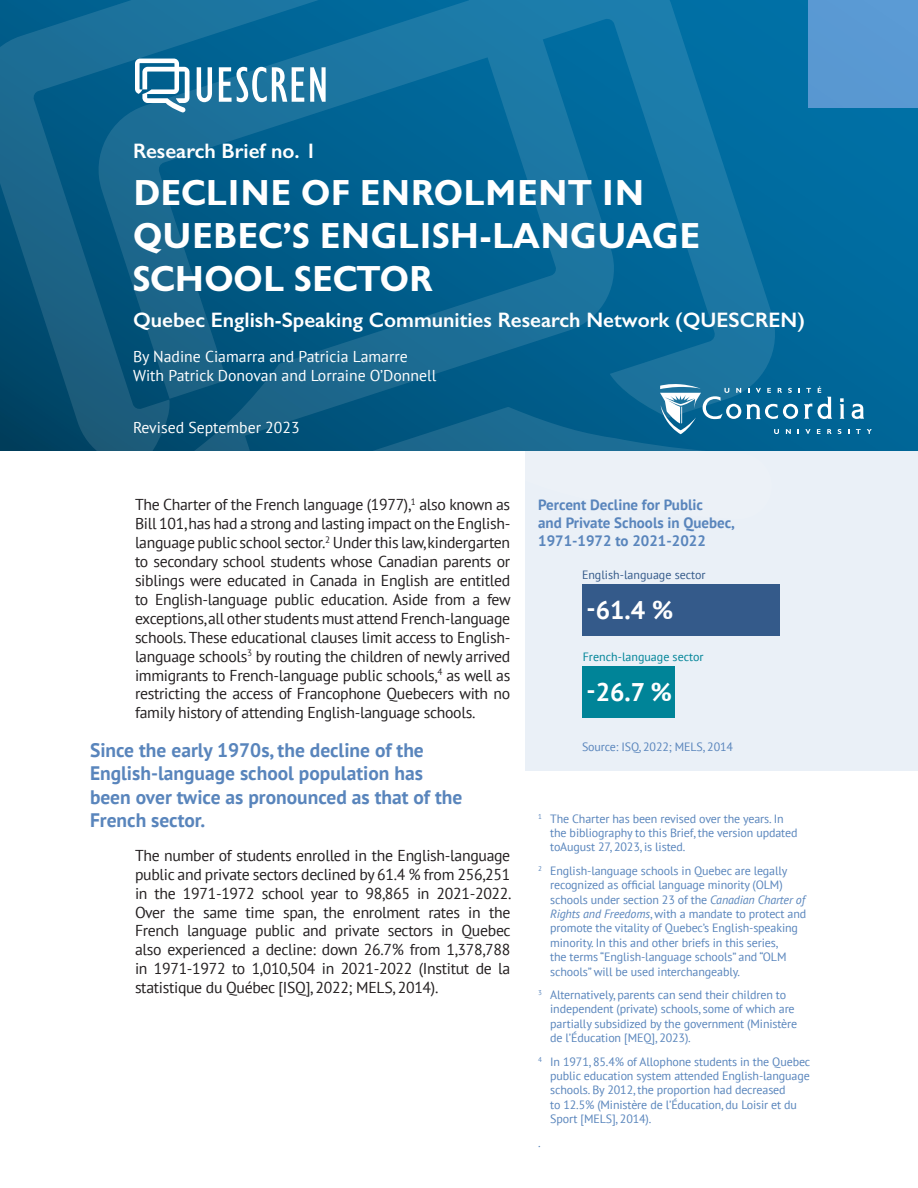
<style>
.page{position:relative;width:918px;height:1188px;background:#fff}
.page>*{position:absolute;margin:0;border:0;box-sizing:border-box;transform-origin:0 0}
.Document_title{font:700 36px/43.2px "Gill Sans Display MT Pro";color:#fff}
.Heading_2{font:700 25.5px "PT Sans";color:#fff}
.Document_title-2{font:600 21px "Gill Sans";color:#fff}
.Regular_text{font:700 19.5px/23.4px "PT Sans";color:#5985bc}
.Regular_text-2{font:15.75px/18.9px "PT Sans";letter-spacing:-.02em;color:#231f20;text-align:justify}
.Document_title-3{font:15.75px "PT Sans";color:#fff}
.Regular_text-3{font:700 15px/18px "PT Sans";color:#5985bc}
.Regular_text-4{font:12px/14.4px "PT Sans";letter-spacing:-.01em;color:#5985bc}
.Heading_2-2{font:12px "PT Sans";color:#345a8a}
.Heading_2-3{font:12px "PT Sans";color:#008498}
.s1{font-style:italic}
</style>
<div class="page">
<div style="left:525px;top:451px;width:393px;height:319px;background:#eaf0f7"></div>
<svg style="left:783px;top:0;width:135px;height:451px;background:#1274a9"></svg>
<svg style="left:0;top:0;width:783px;height:451px;background:#0b6591"></svg>
<svg style="left:197px;top:67px;width:15px;height:35px"></svg>
<svg style="left:219px;top:67px;width:85px;height:35px"></svg>
<svg style="left:310px;top:67px;width:16px;height:35px"></svg>
<svg style="left:135px;top:59px;width:55px;height:53px"></svg>
<div style="left:582px;top:584px;width:198px;height:51px;background:#345a8a"></div>
<div style="left:582px;top:666px;width:92px;height:51px;background:#008498"></div>
<svg style="left:852px;top:404px;width:12px;height:15px"></svg>
<svg style="left:840px;top:398px;width:4px;height:21px"></svg>
<svg style="left:838px;top:429px;width:3px;height:5px"></svg>
<svg style="left:856px;top:429px;width:5px;height:5px"></svg>
<svg style="left:867px;top:429px;width:5px;height:5px"></svg>
<svg style="left:660px;top:384px;width:172px;height:50px;background:#3482a8"></svg>
<p class="Document_title-2" style="left:133px;top:138px;width:185px">Research Brief no. 1</p>
<p class="Document_title" style="left:133px;top:171px;width:569px">DECLINE OF ENROLMENT IN<br>QUEBEC’S ENGLISH-LANGUAGE<br>SCHOOL SECTOR</p>
<p class="Document_title-2" style="left:133px;top:307px;width:673px">Quebec English-Speaking Communities Research Network (QUESCREN)</p>
<p class="Document_title-3" style="left:133px;top:346px;width:276px">By Nadine Ciamarra and Patricia Lamarre</p>
<p class="Document_title-3" style="left:133px;top:365px;width:305px">With Patrick Donovan and Lorraine O’Donnell</p>
<p class="Document_title-3" style="left:133px;top:417px;width:168px">Revised September 2023</p>
<p class="Regular_text-2" style="left:135px;top:495px;width:377px">The Charter of the French language (1977),<sup>1</sup> also known as Bill 101, has had a strong and lasting impact on the English&shy;language public school sector.<sup>2</sup> Under this law, kindergarten to secondary school students whose Canadian parents or siblings were educated in Canada in English are entitled to English-language public education. Aside from a few exceptions, all other students must attend French-language schools. These educational clauses limit access to English&shy;language schools<sup>3</sup> by routing the children of newly arrived immigrants to French-language public schools,<sup>4</sup> as well as restricting the access of Francophone Quebecers with no family history of attending English-language schools.</p>
<p class="Regular_text" style="left:90px;top:738px;width:374px">Since the early 1970s, the decline of the English-language school population has been over twice as pronounced as that of the French sector.</p>
<p class="Regular_text-2" style="left:135px;top:845px;width:378px">The number of students enrolled in the English-language public and private sectors declined by 61.4 % from 256,251 in the 1971-1972 school year to 98,865 in 2021-2022.<br>Over the same time span, the enrolment rates in the French language public and private sectors in Quebec also experienced a decline: down 26.7% from 1,378,788 in 1971-1972 to 1,010,504 in 2021-2022 (Institut de la statistique du Québec [ISQ], 2022; MELS, 2014).</p>
<p class="Regular_text-3" style="left:538px;top:495px;width:198px">Percent Decline for Public<br>and Private Schools in Quebec,<br>1971-1972 to 2021-2022</p>
<p class="Heading_2-2" style="left:582px;top:567px;width:125px">English-language sector</p>
<p class="Heading_2" style="left:587px;top:594px;width:88px">-61.4 %</p>
<p class="Heading_2-3" style="left:583px;top:649px;width:122px">French-language sector</p>
<p class="Heading_2" style="left:587px;top:675px;width:87px">-26.7 %</p>
<p class="Regular_text-4" style="left:582px;top:739px;width:153px">Source: ISQ, 2022; MELS, 2014</p>
<p class="Regular_text-4" style="left:550px;top:811px;width:249px;text-indent:-12px"><sup>1</sup> The Charter has been revised over the years. In the bibliography to this Brief, the version updated toAugust 27, 2023, is listed.</p>
<p class="Regular_text-4" style="left:550px;top:863px;width:258px;text-indent:-12px"><sup>2</sup> English-language schools in Quebec are legally recognized as official language minority (OLM) schools under section 23 of the <span class="s1">Canadian Charter of Rights and Freedoms</span>, with a mandate to protect and promote the vitality of Quebec’s English-speaking minority. In this and other briefs in this series,<br>the terms “English-language schools” and “OLM schools” will be used interchangeably.</p>
<p class="Regular_text-4" style="left:550px;top:987px;width:249px;text-indent:-12px"><sup>3</sup> Alternatively, parents can send their children to independent (private) schools, some of which are partially subsidized by the government (Ministère de l’Éducation [MEQ], 2023).</p>
<p class="Regular_text-4" style="left:550px;top:1054px;width:262px;text-indent:-12px"><sup>4</sup> In 1971, 85.4% of Allophone students in the Quebec public education system attended English-language schools. By 2012, the proportion had decreased<br>to 12.5% (Ministère de l’Éducation, du Loisir et du Sport [MELS], 2014).</p>
<p class="Regular_text-4" style="left:538px;top:1135px;width:4px">.</p>
</div>
